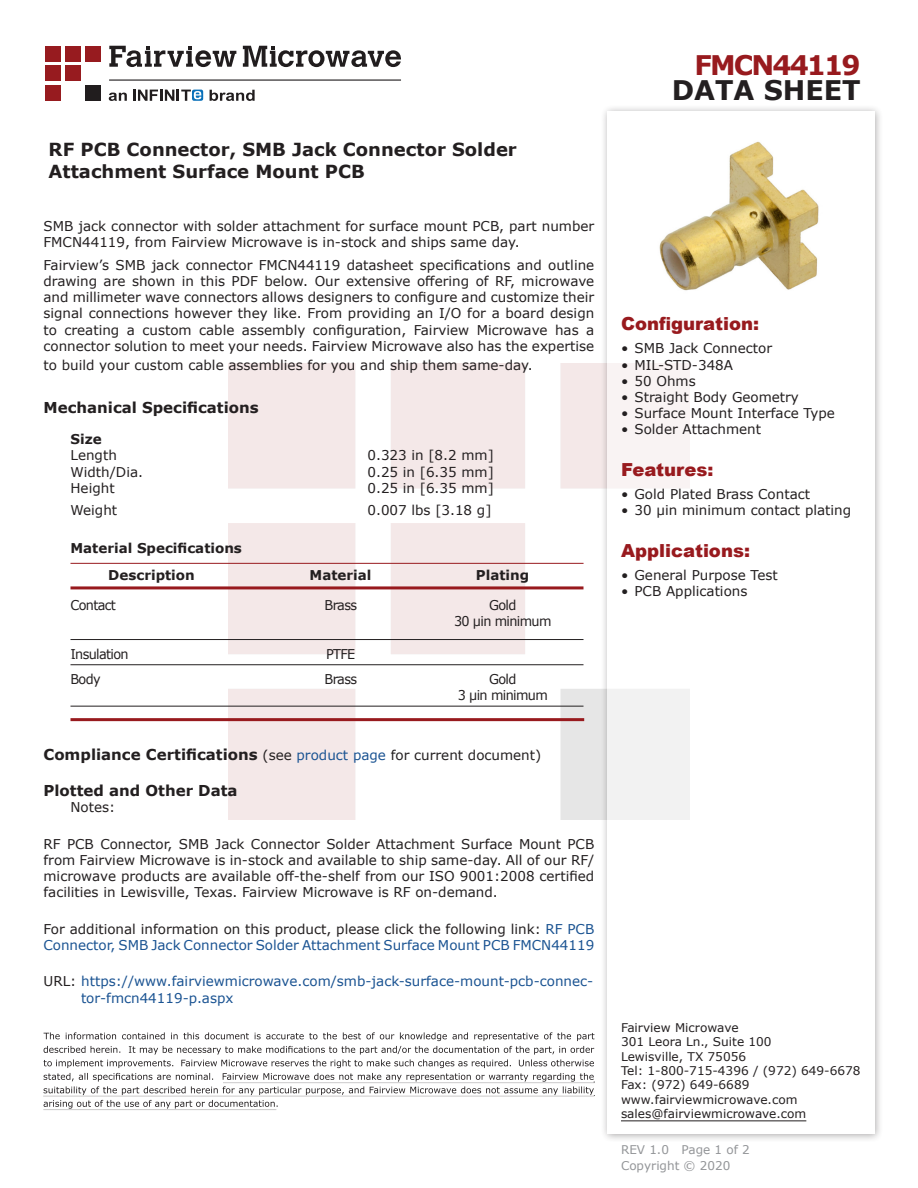
<style>
.page{position:relative;width:918px;height:1188px;background:#fff}
.page>*{position:absolute;margin:0;border:0;box-sizing:border-box;transform-origin:0 0}
.FM{font:700 27px "Verdana";letter-spacing:-.07em;color:#981a1e}
.t1{font:700 27px "Verdana";color:#231f20}
.Web_Description_Para{font:700 18px/21.6px "Verdana";color:#231f20}
.Applications_Header{font:900 18px "Arial";color:#981a1e}
.Head1_for_Compliance{font:700 15px "Verdana";color:#231f20}
.Head1{font:700 15px "Verdana";color:#231f20}
.MarketingDescription{font:13.5px/16.2px "Verdana";color:#231f20}
.Web_Description_Para-2{font:13.5px/16.2px "Verdana";color:#231f20;text-align:justify}
.Web_Description_Para-3{font:13.5px/16.2px "Verdana";color:#1a5392}
.URL_para{font:13.5px/16.2px "Verdana";color:#1a5392}
.Specs_Para{font:13.5px "Verdana";color:#231f20}
.Table_Body_Connector{font:13.5px "Verdana";letter-spacing:-.05em;color:#231f20;scale:.95 1}
.Head2{font:700 13.5px "Verdana";color:#231f20}
.Table_Header_Connect{font:700 13.5px "Verdana";color:#231f20}
.FM_Info{font:12px "Verdana";color:#231f20}
.REV_Info{font:12px "Verdana";color:#939598}
.Table-Body{font:7.5px "Verdana";color:#fff;scale:.95 1}
.s1{font-weight:400;font-size:13.5px}
.s2{font-weight:400;font-size:13.5px;color:#1a5392}
.s3{color:#231f20}
</style>
<div class="page">
<div style="left:45px;top:46px;width:16px;height:15px;background:#971b1f"></div>
<div style="left:65px;top:66px;width:16px;height:15px;background:#971b1f"></div>
<div style="left:85px;top:85px;width:16px;height:16px;background:#211d1e"></div>
<div style="left:45px;top:85px;width:16px;height:16px;background:#971b1f"></div>
<div style="left:85px;top:46px;width:16px;height:15px;background:#971b1f"></div>
<div style="left:45px;top:66px;width:16px;height:15px;background:#971b1f"></div>
<div style="left:65px;top:46px;width:16px;height:15px;background:#971b1f"></div>
<svg style="left:109px;top:46px;width:292px;height:21px"></svg>
<svg style="left:192px;top:90px;width:11px;height:11px"></svg>
<svg style="left:133px;top:90px;width:68px;height:11px"></svg>
<svg style="left:210px;top:90px;width:45px;height:11px"></svg>
<svg style="left:109px;top:93px;width:18px;height:8px"></svg>
<hr style="left:109px;top:80px;width:292px;height:1px;background:#211d1e">
<hr style="left:70px;top:563px;width:514px;height:1px;background:#981a1e">
<hr style="left:70px;top:586px;width:514px;height:3px;background:#981a1e">
<hr style="left:70px;top:639px;width:514px;height:1px;background:#231f20">
<hr style="left:70px;top:664px;width:514px;height:1px;background:#231f20">
<hr style="left:70px;top:706px;width:514px;height:1px;background:#231f20">
<hr style="left:70px;top:718px;width:514px;height:3px;background:#981a1e">
<svg style="left:44px;top:1032px;width:551px;height:77px"></svg>
<hr style="left:223px;top:1082px;width:372px;height:1px;background:#231f20">
<hr style="left:43px;top:1096px;width:551px;height:1px;background:#231f20">
<hr style="left:43px;top:1109px;width:233px;height:1px;background:#231f20">
<div style="left:600px;top:104px;width:284px;height:1039px;background:#231f20;opacity:.75"></div>
<div style="left:608px;top:111px;width:267px;height:1023px;background:#fff"></div>
<hr style="left:621px;top:1120px;width:185px;height:1px;background:#231f20">
<img style="left:659px;top:141px;width:160px;height:150px">
<p class="Web_Description_Para" style="left:49px;top:139px;width:470px">RF PCB Connector, SMB Jack Connector Solder<br>Attachment Surface Mount PCB</p>
<p class="MarketingDescription" style="left:44px;top:217px;width:552px">SMB jack connector with solder attachment for surface mount PCB, part number<br>FMCN44119, from Fairview Microwave is in-stock and ships same day.</p>
<p class="MarketingDescription" style="left:44px;top:257px;width:552px;text-align:justify">Fairview’s SMB jack connector FMCN44119 datasheet specifications and outline drawing are shown in this PDF below. Our extensive offering of RF, microwave and millimeter wave connectors allows designers to configure and customize their signal connections however they like. From providing an I/O for a board design to creating a custom cable assembly configuration, Fairview Microwave has a connector solution to meet your needs. Fairview Microwave also has the expertise</p>
<p class="MarketingDescription" style="left:44px;top:357px;width:491px">to build your custom cable assemblies for you and ship them same-day.</p>
<p class="Head1" style="left:44px;top:397px;width:217px">Mechanical Specifications</p>
<p class="Head2" style="left:70px;top:430px;width:33px">Size</p>
<p class="Specs_Para" style="left:70px;top:446px;width:48px">Length</p>
<p class="Specs_Para" style="left:368px;top:446px;width:128px">0.323 in [8.2 mm]</p>
<p class="Specs_Para" style="left:70px;top:462px;width:74px">Width/Dia.</p>
<p class="Specs_Para" style="left:368px;top:462px;width:128px">0.25 in [6.35 mm]</p>
<p class="Specs_Para" style="left:70px;top:479px;width:46px">Height</p>
<p class="Specs_Para" style="left:368px;top:479px;width:128px">0.25 in [6.35 mm]</p>
<p class="Specs_Para" style="left:70px;top:501px;width:48px">Weight</p>
<p class="Specs_Para" style="left:368px;top:501px;width:125px">0.007 lbs [3.18 g]</p>
<p class="Head2" style="left:70px;top:538px;width:173px">Material Specifications</p>
<p class="Table_Header_Connect" style="left:108px;top:566px;width:88px">Description</p>
<p class="Table_Header_Connect" style="left:310px;top:566px;width:63px">Material</p>
<p class="Table_Header_Connect" style="left:476px;top:566px;width:55px">Plating</p>
<p class="Table_Body_Connector" style="left:70px;top:596px;width:49px">Contact</p>
<p class="Table_Body_Connector" style="left:325px;top:596px;width:36px">Brass</p>
<p class="Table_Body_Connector" style="left:489px;top:596px;width:30px">Gold</p>
<p class="Table_Body_Connector" style="left:454px;top:612px;width:104px">30 µin minimum</p>
<p class="Table_Body_Connector" style="left:70px;top:645px;width:63px">Insulation</p>
<p class="Table-Body" style="left:70px;top:651px;width:4px">.</p>
<p class="Table_Body_Connector" style="left:326px;top:645px;width:32px">PTFE</p>
<p class="Table_Body_Connector" style="left:70px;top:670px;width:33px">Body</p>
<p class="Table_Body_Connector" style="left:325px;top:670px;width:36px">Brass</p>
<p class="Table_Body_Connector" style="left:489px;top:670px;width:30px">Gold</p>
<p class="Table_Body_Connector" style="left:458px;top:686px;width:96px">3 µin minimum</p>
<p class="Head1_for_Compliance" style="left:44px;top:744px;width:499px">Compliance Certifications <span class="s1">(see</span> <span class="s2">product page</span> <span class="s1">for current document)</span></p>
<p class="Head1_for_Compliance" style="left:44px;top:780px;width:196px">Plotted and Other Data</p>
<p class="Specs_Para" style="left:70px;top:798px;width:46px">Notes:</p>
<p class="Web_Description_Para-2" style="left:44px;top:836px;width:552px">RF PCB Connector, SMB Jack Connector Solder Attachment Surface Mount PCB from Fairview Microwave is in-stock and available to ship same-day. All of our RF/ microwave products are available off-the-shelf from our ISO 9001:2008 certified facilities in Lewisville, Texas. Fairview Microwave is RF on-demand.</p>
<p class="Web_Description_Para-3" style="left:44px;top:921px;width:552px"><span class="s3">For additional information on this product, please click the following link:</span> RF PCB<br>Connector, SMB Jack Connector Solder Attachment Surface Mount PCB FMCN44119</p>
<p class="URL_para" style="left:81px;top:973px;width:514px;text-indent:-38px"><span class="s3">URL:</span> https://www.fairviewmicrowave.com/smb-jack-surface-mount-pcb-connec&shy;tor-fmcn44119-p.aspx</p>
<p class="FM" style="left:694px;top:46px;width:168px">FMCN44119</p>
<p class="t1" style="left:672px;top:71px;width:191px">DATA SHEET</p>
<p class="Applications_Header" style="left:621px;top:311px;width:140px">Configuration:</p>
<p class="MarketingDescription" style="left:621px;top:340px;width:153px">• SMB Jack Connector</p>
<p class="MarketingDescription" style="left:621px;top:356px;width:114px">• MIL-STD-348A</p>
<p class="MarketingDescription" style="left:621px;top:373px;width:76px">• 50 Ohms</p>
<p class="MarketingDescription" style="left:621px;top:389px;width:179px">• Straight Body Geometry</p>
<p class="MarketingDescription" style="left:621px;top:405px;width:215px">• Surface Mount Interface Type</p>
<p class="MarketingDescription" style="left:621px;top:421px;width:142px">• Solder Attachment</p>
<p class="Applications_Header" style="left:621px;top:457px;width:94px">Features:</p>
<p class="MarketingDescription" style="left:621px;top:486px;width:191px">• Gold Plated Brass Contact</p>
<p class="MarketingDescription" style="left:621px;top:502px;width:232px">• 30 µin minimum contact plating</p>
<p class="Applications_Header" style="left:621px;top:538px;width:131px">Applications:</p>
<p class="MarketingDescription" style="left:621px;top:567px;width:158px">• General Purpose Test</p>
<p class="MarketingDescription" style="left:621px;top:583px;width:128px">• PCB Applications</p>
<p class="FM_Info" style="left:621px;top:1019px;width:119px">Fairview Microwave</p>
<p class="FM_Info" style="left:621px;top:1034px;width:152px">301 Leora Ln., Suite 100</p>
<p class="FM_Info" style="left:621px;top:1048px;width:127px">Lewisville, TX 75056</p>
<p class="FM_Info" style="left:621px;top:1062px;width:241px">Tel: 1-800-715-4396 / (972) 649-6678</p>
<p class="FM_Info" style="left:621px;top:1077px;width:130px">Fax: (972) 649-6689</p>
<p class="FM_Info" style="left:621px;top:1091px;width:178px">www.fairviewmicrowave.com</p>
<p class="FM_Info" style="left:621px;top:1106px;width:187px">sales@fairviewmicrowave.com</p>
<p class="REV_Info" style="left:621px;top:1141px;width:130px">REV 1.0 Page 1 of 2</p>
<p class="REV_Info" style="left:621px;top:1157px;width:111px">Copyright © 2020</p>
</div>
